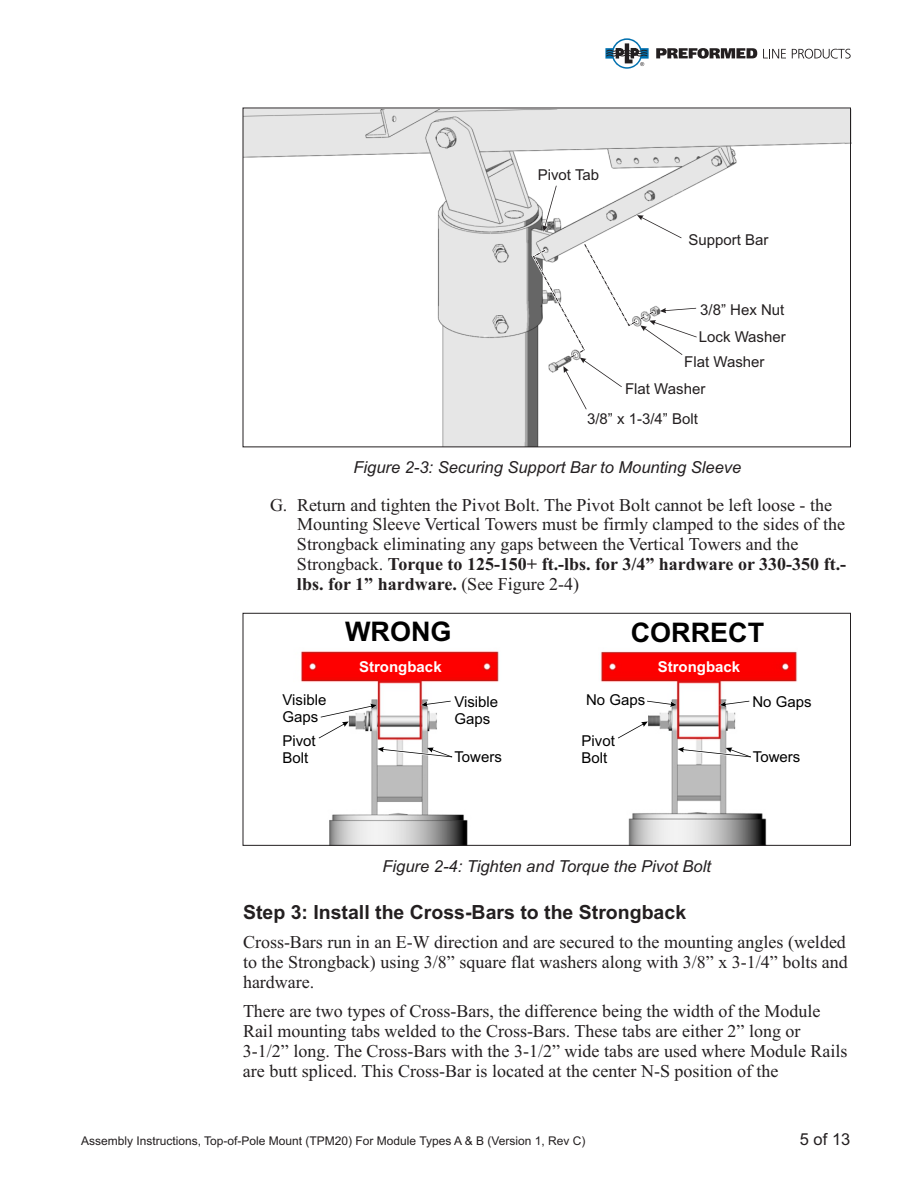
<style>
.page{position:relative;width:918px;height:1188px;background:#fff}
.page>*{position:absolute;margin:0;border:0;box-sizing:border-box;transform-origin:0 0}
.t1{font:700 27px "Arial";color:#000}
.t2{font:700 19.5px "Arial";color:#231f20}
.t3{font:18px/20px "Times New Roman";color:#231f20}
.t4{font:italic 16.5px "Arial";color:#231f20}
.t5{font:16.5px "Arial";color:#231f20}
.t6{font:15px "Arial";color:#231f20}
.t7{font:15px/16.8px "Arial";color:#000}
.t8{font:700 15px "Arial";color:#fff}
.t9{font:12px "Arial";color:#231f20}
.s1{font-weight:700}
</style>
<div class="page">
<img style="left:245px;top:110px;width:604px;height:335px">
<svg style="left:531px;top:183px;width:166px;height:226px"></svg>
<img style="left:301px;top:651px;width:198px;height:193px">
<img style="left:601px;top:651px;width:196px;height:193px">
<svg style="left:719px;top:700px;width:30px;height:8px"></svg>
<svg style="left:647px;top:700px;width:30px;height:8px"></svg>
<svg style="left:678px;top:746px;width:73px;height:12px"></svg>
<svg style="left:618px;top:722px;width:30px;height:16px"></svg>
<svg style="left:421px;top:700px;width:30px;height:8px"></svg>
<svg style="left:319px;top:703px;width:58px;height:35px"></svg>
<svg style="left:378px;top:746px;width:74px;height:12px"></svg>
<div style="left:243px;top:613px;width:608px;height:233px;border:1px solid #231f20"></div>
<svg style="left:605px;top:38px;width:44px;height:31px"></svg>
<svg style="left:656px;top:48px;width:101px;height:11px"></svg>
<svg style="left:763px;top:49px;width:23px;height:9px"></svg>
<svg style="left:792px;top:49px;width:59px;height:10px"></svg>
<p class="t6" style="left:538px;top:169px;width:63px">Pivot Tab</p>
<p class="t6" style="left:689px;top:234px;width:82px">Support Bar</p>
<p class="t6" style="left:700px;top:304px;width:86px">3/8” Hex Nut</p>
<p class="t6" style="left:699px;top:331px;width:88px">Lock Washer</p>
<p class="t6" style="left:684px;top:356px;width:82px">Flat Washer</p>
<p class="t6" style="left:625px;top:383px;width:82px">Flat Washer</p>
<p class="t6" style="left:587px;top:413px;width:112px">3/8” x 1-3/4” Bolt</p>
<p class="t4" style="left:353px;top:461px;width:389px">Figure 2-3: Securing Support Bar to Mounting Sleeve</p>
<p class="t3" style="left:297px;top:496px;width:551px;text-indent:-27px">G. Return and tighten the Pivot Bolt. The Pivot Bolt cannot be left loose - the Mounting Sleeve Vertical Towers must be firmly clamped to the sides of the Strongback eliminating any gaps between the Vertical Towers and the Strongback. <span class="s1">Torque to 125-150+ ft.-lbs. for 3/4” hardware or 330-350 ft.- lbs. for 1” hardware.</span> (See Figure 2-4)</p>
<h1 class="t1" style="left:345px;top:622px;width:108px">WRONG</h1>
<h1 class="t1" style="left:631px;top:622px;width:135px">CORRECT</h1>
<p class="t7" style="left:282px;top:693px;width:45px">Visible<br>Gaps</p>
<p class="t7" style="left:282px;top:734px;width:35px">Pivot<br>Bolt</p>
<p class="t8" style="left:359px;top:661px;width:84px">Strongback</p>
<p class="t7" style="left:454px;top:695px;width:45px">Visible<br>Gaps</p>
<p class="t7" style="left:454px;top:750px;width:49px">Towers</p>
<p class="t8" style="left:658px;top:661px;width:84px">Strongback</p>
<p class="t7" style="left:586px;top:693px;width:61px">No Gaps</p>
<p class="t7" style="left:752px;top:695px;width:61px">No Gaps</p>
<p class="t7" style="left:582px;top:734px;width:35px">Pivot<br>Bolt</p>
<p class="t7" style="left:753px;top:750px;width:49px">Towers</p>
<p class="t4" style="left:382px;top:860px;width:330px">Figure 2-4: Tighten and Torque the Pivot Bolt</p>
<p class="t2" style="left:243px;top:905px;width:445px">Step 3: Install the Cross-Bars to the Strongback</p>
<p class="t3" style="left:243px;top:934px;width:606px;text-align:justify">Cross-Bars run in an E-W direction and are secured to the mounting angles (welded to the Strongback) using 3/8” square flat washers along with 3/8” x 3-1/4” bolts and hardware.</p>
<p class="t3" style="left:243px;top:1003px;width:606px">There are two types of Cross-Bars, the difference being the width of the Module Rail mounting tabs welded to the Cross-Bars. These tabs are either 2” long or 3-1/2” long. The Cross-Bars with the 3-1/2” wide tabs are used where Module Rails are butt spliced. This Cross-Bar is located at the center N-S position of the</p>
<p class="t9" style="left:81px;top:1136px;width:506px">Assembly Instructions, Top-of-Pole Mount (TPM20) For Module Types A &amp; B (Version 1, Rev C)</p>
<p class="t5" style="left:800px;top:1133px;width:52px">5 of 13</p>
</div>
